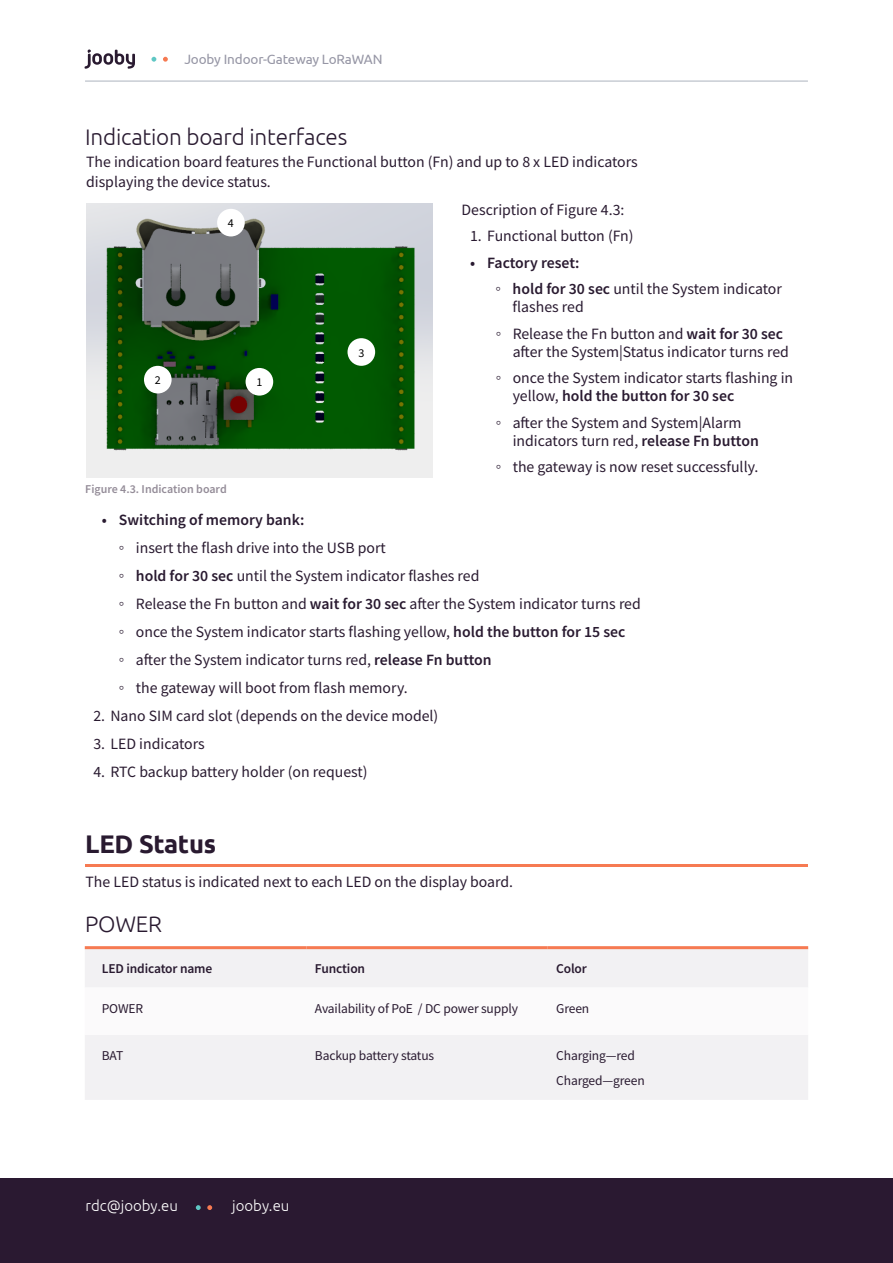
<style>
.page{position:relative;width:893px;height:1263px;background:#fff}
.page>*{position:absolute;margin:0;border:0;box-sizing:border-box;transform-origin:0 0}
.t1{font:700 25.5px "Ubuntu";letter-spacing:-.01em;color:#291a30}
.t2{font:300 22.5px "Ubuntu";letter-spacing:-.01em;color:#291a30}
.t3{font:15.75px/28px "Source Sans Pro";color:#291a30}
.t4{font:600 15.75px/26.5px "Source Sans Pro";letter-spacing:-.005em;color:#291a30}
.t5{font:300 15px "Ubuntu";color:#fff}
.t6{font:13.5px/25px "Source Sans Pro";letter-spacing:-.01em;color:#291a30}
.t7{font:600 13.5px "Source Sans Pro";letter-spacing:-.01em;color:#291a30}
.t8{font:13.5px "Ubuntu";letter-spacing:-.01em;color:#9696a5}
.t9{font:600 12px "Source Sans Pro";color:#948c98}
.t10{font:12px "Source Sans Pro";color:#000}
.s1{font-family:"Arial";font-weight:400}
.s2{font-weight:400}
.s3{font-family:"Arial"}
.s4{font-weight:600}
</style>
<div class="page">
<div style="left:0;top:1178px;width:893px;height:85px;background:#2a1931"></div>
<svg style="left:207px;top:1205px;width:5px;height:5px"></svg>
<svg style="left:196px;top:1205px;width:5px;height:5px"></svg>
<svg style="left:85px;top:49px;width:50px;height:20px"></svg>
<svg style="left:163px;top:57px;width:5px;height:5px"></svg>
<svg style="left:151px;top:57px;width:5px;height:5px"></svg>
<hr style="left:85px;top:80px;width:723px;height:2px;background:#c8ccd4">
<img style="left:86px;top:203px;width:347px;height:274px">
<div style="left:217px;top:209px;width:28px;height:27px;background:#fff;border-radius:50%"></div>
<div style="left:347px;top:338px;width:28px;height:28px;background:#fff;border-radius:50%"></div>
<div style="left:144px;top:366px;width:28px;height:27px;background:#fff;border-radius:50%"></div>
<div style="left:246px;top:368px;width:27px;height:28px;background:#fff;border-radius:50%"></div>
<div style="left:85px;top:949px;width:723px;height:151px;background:#f2f1f3"></div>
<svg style="left:85px;top:987px;width:723px;height:48px"></svg>
<hr style="left:85px;top:946px;width:221px;height:3px;background:#f67a52">
<hr style="left:306px;top:946px;width:242px;height:3px;background:#f67a52">
<hr style="left:548px;top:946px;width:260px;height:3px;background:#f67a52">
<hr style="left:85px;top:864px;width:723px;height:2px;background:#f67a52">
<p class="t8" style="left:184px;top:51px;width:200px">Jooby Indoor-Gateway LoRaWAN</p>
<h2 class="t2" style="left:85px;top:123px;width:263px">Indication board interfaces</h2>
<p class="t3" style="left:86px;top:152px;width:553px;line-height:19.5px">The indication board features the Functional button (Fn) and up to 8 x LED indicators displaying the device status.</p>
<p class="t3" style="left:462px;top:195px;width:164px">Description of Figure 4.3:</p>
<p class="t3" style="left:470px;top:222px;width:165px">1. Functional button (Fn)</p>
<p class="t4" style="left:496px;top:249px;width:288px;text-indent:-26px">• Factory reset:<br><span class="s1">◦</span> hold for 30 sec <span class="s2">until the System indicator</span></p>
<p class="t3" style="left:496px;top:294px;width:289px;line-height:26.5px;text-indent:17px">flashes red<br><span class="s3">◦</span> Release the Fn button and <span class="s4">wait for 30 sec</span></p>
<p class="t3" style="left:496px;top:338px;width:299px;line-height:26.5px;text-align:right">after the System|Status indicator turns red<br><span class="s3">◦</span> once the System indicator starts flashing in</p>
<p class="t3" style="left:496px;top:383px;width:247px;line-height:26.5px;text-indent:17px">yellow, <span class="s4">hold the button for 30 sec </span><span class="s3">◦</span> after the System and System|Alarm</p>
<p class="t3" style="left:496px;top:427px;width:265px;line-height:26.5px;text-align:right">indicators turn red, <span class="s4">release Fn button<br></span><span class="s3">◦</span> the gateway is now reset successfully.</p>
<p class="t3" style="left:119px;top:506px;width:523px;text-indent:-17px"><span class="s4">• Switching of memory bank:<br></span><span class="s3">◦</span> insert the flash drive into the USB port<br><span class="s3">◦</span> <span class="s4">hold for 30 sec</span> until the System indicator flashes red<br><span class="s3">◦</span> Release the Fn button and <span class="s4">wait for 30 sec</span> after the System indicator turns red <span class="s3">◦</span> once the System indicator starts flashing yellow, <span class="s4">hold the button for 15 sec<br></span><span class="s3">◦</span> after the System indicator turns red, <span class="s4">release Fn button<br></span><span class="s3">◦</span> the gateway will boot from flash memory.</p>
<p class="t3" style="left:93px;top:702px;width:346px">2. Nano SIM card slot (depends on the device model)</p>
<p class="t3" style="left:93px;top:730px;width:113px">3. LED indicators</p>
<p class="t3" style="left:93px;top:758px;width:276px">4. RTC backup battery holder (on request)</p>
<p class="t10" style="left:228px;top:216px;width:7px">4</p>
<p class="t10" style="left:358px;top:345px;width:7px">3</p>
<p class="t10" style="left:155px;top:372px;width:7px">2</p>
<p class="t10" style="left:256px;top:375px;width:7px">1</p>
<p class="t9" style="left:85px;top:481px;width:143px">Figure 4.3. Indication board</p>
<h1 class="t1" style="left:85px;top:829px;width:132px">LED Status</h1>
<p class="t3" style="left:85px;top:867px;width:429px">The LED status is indicated next to each LED on the display board.</p>
<h2 class="t2" style="left:85px;top:910px;width:78px">POWER</h2>
<p class="t7" style="left:102px;top:959px;width:112px">LED indicator name</p>
<p class="t7" style="left:315px;top:959px;width:52px">Function</p>
<p class="t7" style="left:556px;top:959px;width:32px">Color</p>
<p class="t6" style="left:102px;top:995px;width:43px">POWER</p>
<p class="t6" style="left:315px;top:995px;width:205px">Availability of PoE / DC power supply</p>
<p class="t6" style="left:556px;top:995px;width:35px">Green</p>
<p class="t6" style="left:102px;top:1043px;width:23px">BAT</p>
<p class="t6" style="left:315px;top:1043px;width:121px">Backup battery status</p>
<p class="t6" style="left:556px;top:1043px;width:90px">Charging—red<br>Charged—green</p>
<p class="t5" style="left:85px;top:1197px;width:94px">rdc@jooby.eu</p>
<p class="t5" style="left:232px;top:1197px;width:59px">jooby.eu</p>
</div>
